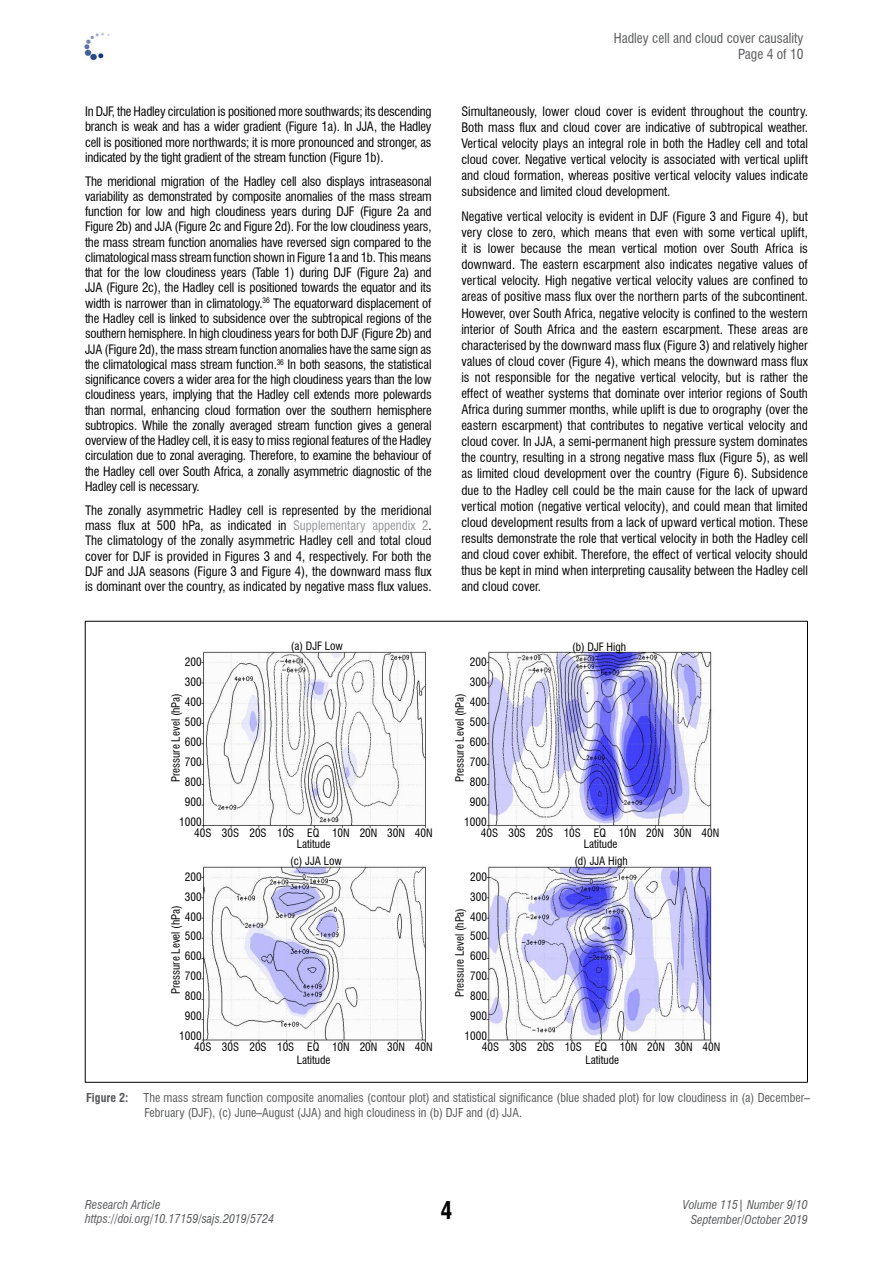
<style>
.page{position:relative;width:893px;height:1263px;background:#fff}
.page>*{position:absolute;margin:0;border:0;box-sizing:border-box;transform-origin:0 0}
.t1{font:700 condensed 24px "Swiss 721 BT";color:#000}
.HEADER_top{font:condensed 13.5px "Swiss 721 BT";color:#58595b}
.BODY{font:condensed 12.75px/15.3px "Swiss 721 BT";color:#000;text-align:justify}
.FIG_caption{font:condensed 12px/15px "Swiss 721 BT";color:#58595b}
.t2{font:italic condensed 12px/14.4px "Swiss 721 BT";color:#58595b;text-align:right}
.FIG_caption-2{font:700 condensed 12px "Swiss 721 BT";color:#58595b}
.t3{font:condensed 11.25px/17px "Swiss 721 BT";color:#000;text-align:center}
.s1{color:#939598}
</style>
<div class="page">
<img style="left:84px;top:32px;width:26px;height:29px">
<img style="left:201px;top:648px;width:511px;height:395px">
<p class="BODY" style="left:85px;top:104px;width:348px">In DJF, the Hadley circulation is positioned more southwards; its descending branch is weak and has a wider gradient (Figure 1a). In JJA, the Hadley cell is positioned more northwards; it is more pronounced and stronger, as indicated by the tight gradient of the stream function (Figure 1b).</p>
<p class="BODY" style="left:85px;top:173px;width:348px">The meridional migration of the Hadley cell also displays intraseasonal variability as demonstrated by composite anomalies of the mass stream function for low and high cloudiness years during DJF (Figure 2a and Figure 2b) and JJA (Figure 2c and Figure 2d). For the low cloudiness years, the mass stream function anomalies have reversed sign compared to the climatological mass stream function shown in Figure 1a and 1b. This means that for the low cloudiness years (Table 1) during DJF (Figure 2a) and JJA (Figure 2c), the Hadley cell is positioned towards the equator and its width is narrower than in climatology.<sup>36</sup> The equatorward displacement of the Hadley cell is linked to subsidence over the subtropical regions of the southern hemisphere. In high cloudiness years for both DJF (Figure 2b) and JJA (Figure 2d), the mass stream function anomalies have the same sign as the climatological mass stream function.<sup>36</sup> In both seasons, the statistical significance covers a wider area for the high cloudiness years than the low cloudiness years, implying that the Hadley cell extends more polewards than normal, enhancing cloud formation over the southern hemisphere subtropics. While the zonally averaged stream function gives a general overview of the Hadley cell, it is easy to miss regional features of the Hadley circulation due to zonal averaging. Therefore, to examine the behaviour of the Hadley cell over South Africa, a zonally asymmetric diagnostic of the Hadley cell is necessary.</p>
<p class="BODY" style="left:85px;top:502px;width:348px">The zonally asymmetric Hadley cell is represented by the meridional mass flux at 500 hPa, as indicated in <span class="s1">Supplementary appendix 2</span>.<br>The climatology of the zonally asymmetric Hadley cell and total cloud cover for DJF is provided in Figures 3 and 4, respectively. For both the DJF and JJA seasons (Figure 3 and Figure 4), the downward mass flux is dominant over the country, as indicated by negative mass flux values.</p>
<p class="t3" style="left:291px;top:638px;width:54px">(a) DJF Low</p>
<p class="HEADER_top" style="left:614px;top:30px;width:191px">Hadley cell and cloud cover causality</p>
<p class="HEADER_top" style="left:738px;top:46px;width:67px">Page 4 of 10</p>
<p class="BODY" style="left:461px;top:103px;width:348px;line-height:16px">Simultaneously, lower cloud cover is evident throughout the country.<br>Both mass flux and cloud cover are indicative of subtropical weather.<br>Vertical velocity plays an integral role in both the Hadley cell and total cloud cover. Negative vertical velocity is associated with vertical uplift and cloud formation, whereas positive vertical velocity values indicate subsidence and limited cloud development.</p>
<p class="BODY" style="left:461px;top:208px;width:348px;line-height:16px">Negative vertical velocity is evident in DJF (Figure 3 and Figure 4), but very close to zero, which means that even with some vertical uplift, it is lower because the mean vertical motion over South Africa is downward. The eastern escarpment also indicates negative values of vertical velocity. High negative vertical velocity values are confined to areas of positive mass flux over the northern parts of the subcontinent.<br>However, over South Africa, negative velocity is confined to the western interior of South Africa and the eastern escarpment. These areas are characterised by the downward mass flux (Figure 3) and relatively higher values of cloud cover (Figure 4), which means the downward mass flux is not responsible for the negative vertical velocity, but is rather the effect of weather systems that dominate over interior regions of South Africa during summer months, while uplift is due to orography (over the eastern escarpment) that contributes to negative vertical velocity and cloud cover. In JJA, a semi-permanent high pressure system dominates the country, resulting in a strong negative mass flux (Figure 5), as well as limited cloud development over the country (Figure 6). Subsidence due to the Hadley cell could be the main cause for the lack of upward vertical motion (negative vertical velocity), and could mean that limited cloud development results from a lack of upward vertical motion. These results demonstrate the role that vertical velocity in both the Hadley cell and cloud cover exhibit. Therefore, the effect of vertical velocity should thus be kept in mind when interpreting causality between the Hadley cell and cloud cover.</p>
<p class="t3" style="left:572px;top:638px;width:55px">(b) DJF High</p>
<p class="t3" style="left:185px;top:654px;width:18px">200</p>
<p class="t3" style="left:470px;top:654px;width:18px">200</p>
<p class="t3" style="left:185px;top:674px;width:18px">300</p>
<p class="t3" style="left:470px;top:674px;width:18px">300</p>
<p class="t3" style="left:167px;top:782px;width:90px;rotate:-90deg">Pressure Level (hPa)</p>
<p class="t3" style="left:451px;top:782px;width:90px;rotate:-90deg">Pressure Level (hPa)</p>
<p class="t3" style="left:185px;top:694px;width:18px">400</p>
<p class="t3" style="left:470px;top:694px;width:18px">400</p>
<p class="t3" style="left:185px;top:714px;width:18px">500</p>
<p class="t3" style="left:470px;top:714px;width:18px">500</p>
<p class="t3" style="left:185px;top:733px;width:18px">600</p>
<p class="t3" style="left:470px;top:733px;width:18px">600</p>
<p class="t3" style="left:185px;top:753px;width:18px">700</p>
<p class="t3" style="left:470px;top:753px;width:18px">700</p>
<p class="t3" style="left:185px;top:773px;width:18px">800</p>
<p class="t3" style="left:470px;top:773px;width:18px">800</p>
<p class="t3" style="left:185px;top:793px;width:18px">900</p>
<p class="t3" style="left:470px;top:793px;width:18px">900</p>
<p class="t3" style="left:179px;top:813px;width:24px">1000</p>
<p class="t3" style="left:464px;top:813px;width:24px">1000</p>
<p class="t3" style="left:194px;top:824px;width:19px">40S</p>
<p class="t3" style="left:481px;top:824px;width:19px">40S</p>
<p class="t3" style="left:222px;top:824px;width:19px">30S</p>
<p class="t3" style="left:508px;top:824px;width:19px">30S</p>
<p class="t3" style="left:249px;top:824px;width:19px">20S</p>
<p class="t3" style="left:536px;top:824px;width:19px">20S</p>
<p class="t3" style="left:277px;top:824px;width:19px">10S</p>
<p class="t3" style="left:564px;top:824px;width:19px">10S</p>
<p class="t3" style="left:307px;top:824px;width:14px">EQ</p>
<p class="t3" style="left:594px;top:824px;width:14px">EQ</p>
<p class="t3" style="left:360px;top:824px;width:19px">20N</p>
<p class="t3" style="left:646px;top:824px;width:19px">20N</p>
<p class="t3" style="left:332px;top:824px;width:19px">10N</p>
<p class="t3" style="left:619px;top:824px;width:19px">10N</p>
<p class="t3" style="left:387px;top:824px;width:19px">30N</p>
<p class="t3" style="left:674px;top:824px;width:19px">30N</p>
<p class="t3" style="left:415px;top:824px;width:19px">40N</p>
<p class="t3" style="left:701px;top:824px;width:19px">40N</p>
<p class="t3" style="left:297px;top:835px;width:35px">Latitude</p>
<p class="t3" style="left:574px;top:835px;width:55px">Latitude<br>(d) JJA High</p>
<p class="t3" style="left:290px;top:852px;width:53px">(c) JJA Low</p>
<p class="t3" style="left:185px;top:868px;width:18px">200</p>
<p class="t3" style="left:470px;top:868px;width:18px">200</p>
<p class="t3" style="left:185px;top:888px;width:18px">300</p>
<p class="t3" style="left:470px;top:888px;width:18px">300</p>
<p class="t3" style="left:167px;top:994px;width:90px;rotate:-90deg">Pressure Level (hPa)</p>
<p class="t3" style="left:451px;top:996px;width:90px;rotate:-90deg">Pressure Level (hPa)</p>
<p class="t3" style="left:185px;top:908px;width:18px">400</p>
<p class="t3" style="left:470px;top:908px;width:18px">400</p>
<p class="t3" style="left:185px;top:928px;width:18px">500</p>
<p class="t3" style="left:470px;top:928px;width:18px">500</p>
<p class="t3" style="left:185px;top:948px;width:18px">600</p>
<p class="t3" style="left:470px;top:948px;width:18px">600</p>
<p class="t3" style="left:185px;top:968px;width:18px">700</p>
<p class="t3" style="left:470px;top:968px;width:18px">700</p>
<p class="t3" style="left:185px;top:988px;width:18px">800</p>
<p class="t3" style="left:470px;top:988px;width:18px">800</p>
<p class="t3" style="left:185px;top:1008px;width:18px">900</p>
<p class="t3" style="left:470px;top:1008px;width:18px">900</p>
<p class="t3" style="left:179px;top:1028px;width:24px">1000</p>
<p class="t3" style="left:465px;top:1028px;width:24px">1000</p>
<p class="t3" style="left:194px;top:1038px;width:19px">40S</p>
<p class="t3" style="left:222px;top:1038px;width:19px">30S</p>
<p class="t3" style="left:509px;top:1038px;width:19px">30S</p>
<p class="t3" style="left:249px;top:1038px;width:19px">20S</p>
<p class="t3" style="left:537px;top:1038px;width:19px">20S</p>
<p class="t3" style="left:277px;top:1038px;width:19px">10S</p>
<p class="t3" style="left:565px;top:1038px;width:19px">10S</p>
<p class="t3" style="left:595px;top:1038px;width:14px">EQ</p>
<p class="t3" style="left:307px;top:1038px;width:14px">EQ</p>
<p class="t3" style="left:482px;top:1038px;width:19px">40S</p>
<p class="t3" style="left:360px;top:1038px;width:19px">20N</p>
<p class="t3" style="left:647px;top:1038px;width:19px">20N</p>
<p class="t3" style="left:332px;top:1038px;width:19px">10N</p>
<p class="t3" style="left:620px;top:1038px;width:19px">10N</p>
<p class="t3" style="left:387px;top:1038px;width:19px">30N</p>
<p class="t3" style="left:675px;top:1038px;width:19px">30N</p>
<p class="t3" style="left:415px;top:1038px;width:19px">40N</p>
<p class="t3" style="left:703px;top:1038px;width:19px">40N</p>
<p class="t3" style="left:297px;top:1051px;width:35px">Latitude</p>
<p class="t3" style="left:585px;top:1051px;width:35px">Latitude</p>
<p class="FIG_caption-2" style="left:86px;top:1091px;width:44px">Figure 2:</p>
<p class="FIG_caption" style="left:144px;top:1090px;width:668px">The mass stream function composite anomalies (contour plot) and statistical significance (blue shaded plot) for low cloudiness in (a) December–<br>February (DJF), (c) June–August (JJA) and high cloudiness in (b) DJF and (d) JJA.</p>
<p class="t2" style="left:85px;top:1197px;width:191px;text-align:left">Research Article https://doi.org/10.17159/sajs.2019/5724</p>
<h1 class="t1" style="left:440px;top:1195px;width:13px">4</h1>
<p class="t2" style="left:683px;top:1198px;width:127px">Volume 115| Number 9/10<br>September/October 2019</p>
</div>
